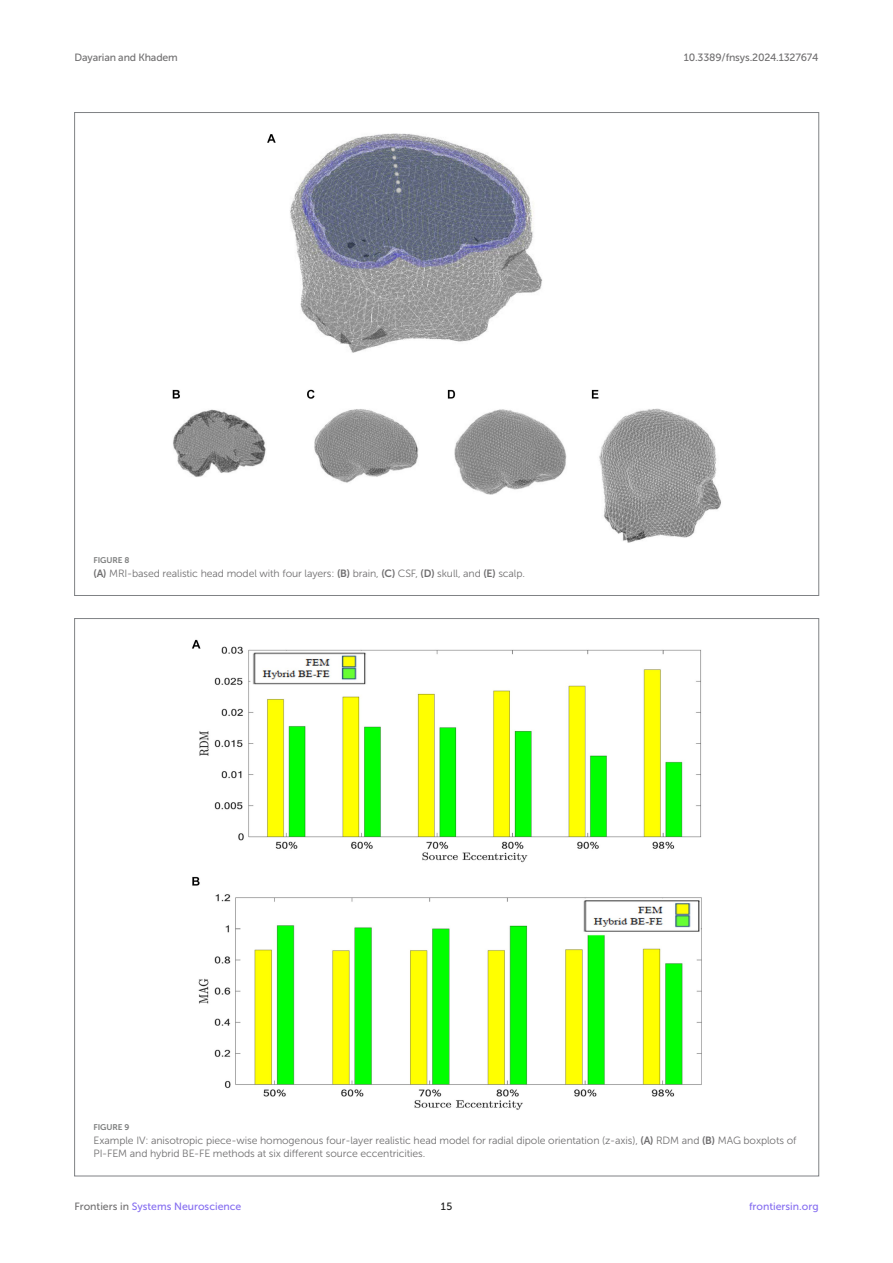
<style>
.page{position:relative;width:893px;height:1263px;background:#fff}
.page>*{position:absolute;margin:0;border:0;box-sizing:border-box;transform-origin:0 0}
.FIG_LEG{font:10.5px/13.5px "Museo Sans 300";letter-spacing:-.01em;color:#706f70}
.t1{font:10.5px "Museo Sans 500";color:#856df0}
.t2{font:10.5px "Museo Sans 500";letter-spacing:-.015em;color:#706f70}
.t3{font:10.5px "Museo Sans 500";color:#1b1c1b}
.FIG_HD{font:8.25px "Museo Sans 700";letter-spacing:-.01em;color:#7e7f7f}
.s1{font-family:"Museo Sans 700"}
.s2{color:#706f70}
</style>
<div class="page">
<img style="left:172px;top:133px;width:549px;height:410px">
<img style="left:192px;top:639px;width:510px;height:471px">
<p class="t2" style="left:74px;top:51px;width:105px">Dayarian and Khadem</p>
<p class="t2" style="left:684px;top:51px;width:136px">10.3389/fnsys.2024.1327674</p>
<p class="FIG_HD" style="left:94px;top:556px;width:37px">FIGURE 8</p>
<p class="FIG_LEG" style="left:94px;top:566px;width:433px"><span class="s1">(A)</span> MRI-based realistic head model with four layers: <span class="s1">(B)</span> brain, <span class="s1">(C)</span> CSF, <span class="s1">(D)</span> skull, and <span class="s1">(E)</span> scalp.</p>
<p class="FIG_HD" style="left:94px;top:1122px;width:37px">FIGURE 9</p>
<p class="FIG_LEG" style="left:94px;top:1133px;width:704px">Example IV: anisotropic piece-wise homogenous four-layer realistic head model for radial dipole orientation (z-axis), <span class="s1">(A)</span> RDM and <span class="s1">(B)</span> MAG boxplots of<br>PI-FEM and hybrid BE-FE methods at six different source eccentricities.</p>
<p class="t1" style="left:74px;top:1200px;width:169px"><span class="s2">Frontiers in</span> Systems Neuroscience</p>
<p class="t3" style="left:441px;top:1200px;width:13px">15</p>
<p class="t1" style="left:749px;top:1200px;width:71px">frontiersin.org</p>
</div>
